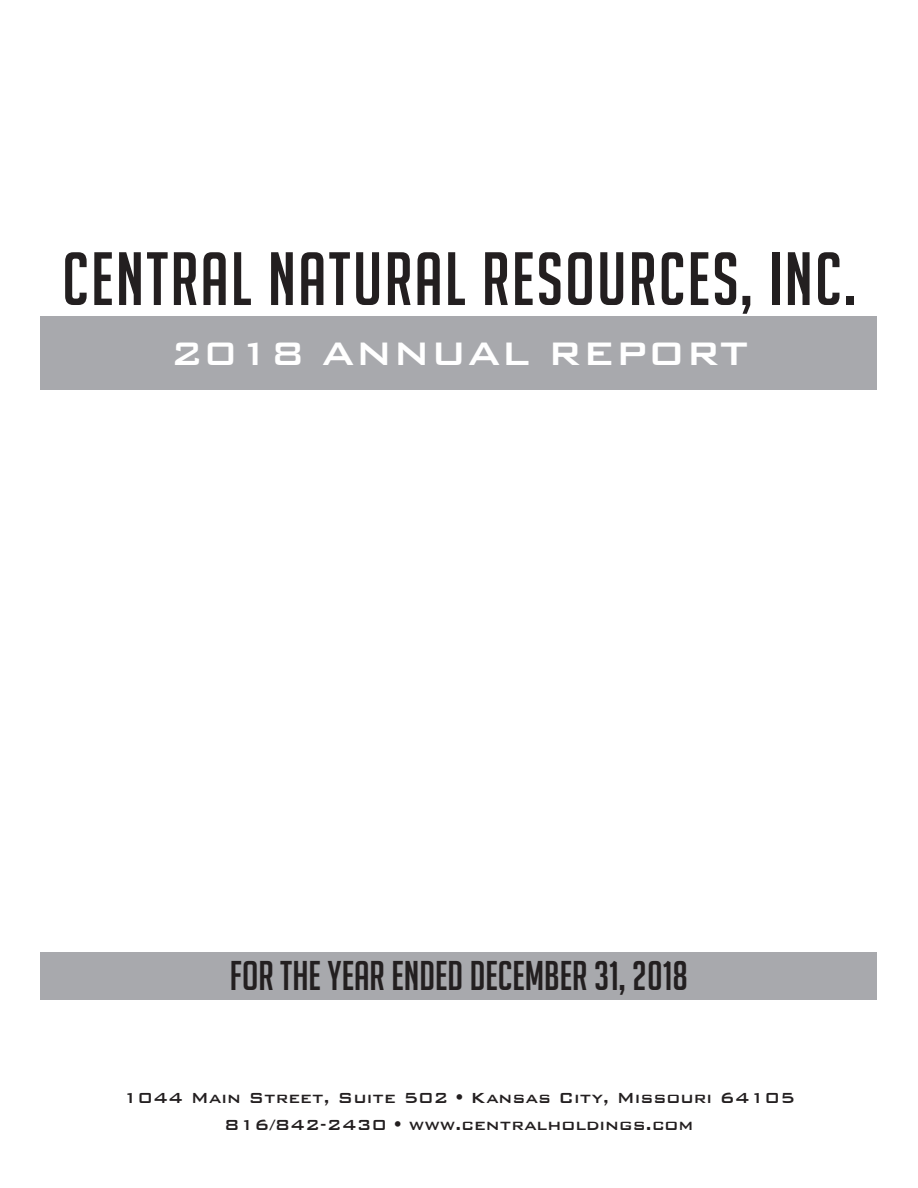
<style>
.page{position:relative;width:918px;height:1188px;background:#fff}
.page>*{position:absolute;margin:0;border:0;box-sizing:border-box;transform-origin:0 0}
.t1{font:73.5px "Big Noodle Titling";letter-spacing:.03em;color:#231f20}
.t2{font:500 43.5px "Bank Gothic";color:#fff}
.t3{font:40.5px "Big Noodle Titling";color:#231f20}
.t4{font:500 19.5px/27px "Bank Gothic";color:#231f20;text-align:center}
.s1{font-family:"Times";font-weight:700}
</style>
<div class="page">
<div style="left:40px;top:952px;width:838px;height:47px;background:#a8a9ad"></div>
<div style="left:40px;top:316px;width:838px;height:73px;background:#a8a9ad"></div>
<h1 class="t1" style="left:62px;top:239px;width:795px">CENTRAL NATURAL RESOURCES, INC.</h1>
<h2 class="t2" style="left:170px;top:330px;width:579px">2018 ANNUAL REPORT</h2>
<h3 class="t3" style="left:230px;top:954px;width:460px">FOR THE YEAR ENDED DECEMBER 31, 2018</h3>
<p class="t4" style="left:123px;top:1084px;width:674px">1044 Main Street, Suite 502 <span class="s1">•</span> Kansas City, Missouri 64105<br>816/842-2430 <span class="s1">•</span> www.centralholdings.com</p>
</div>
